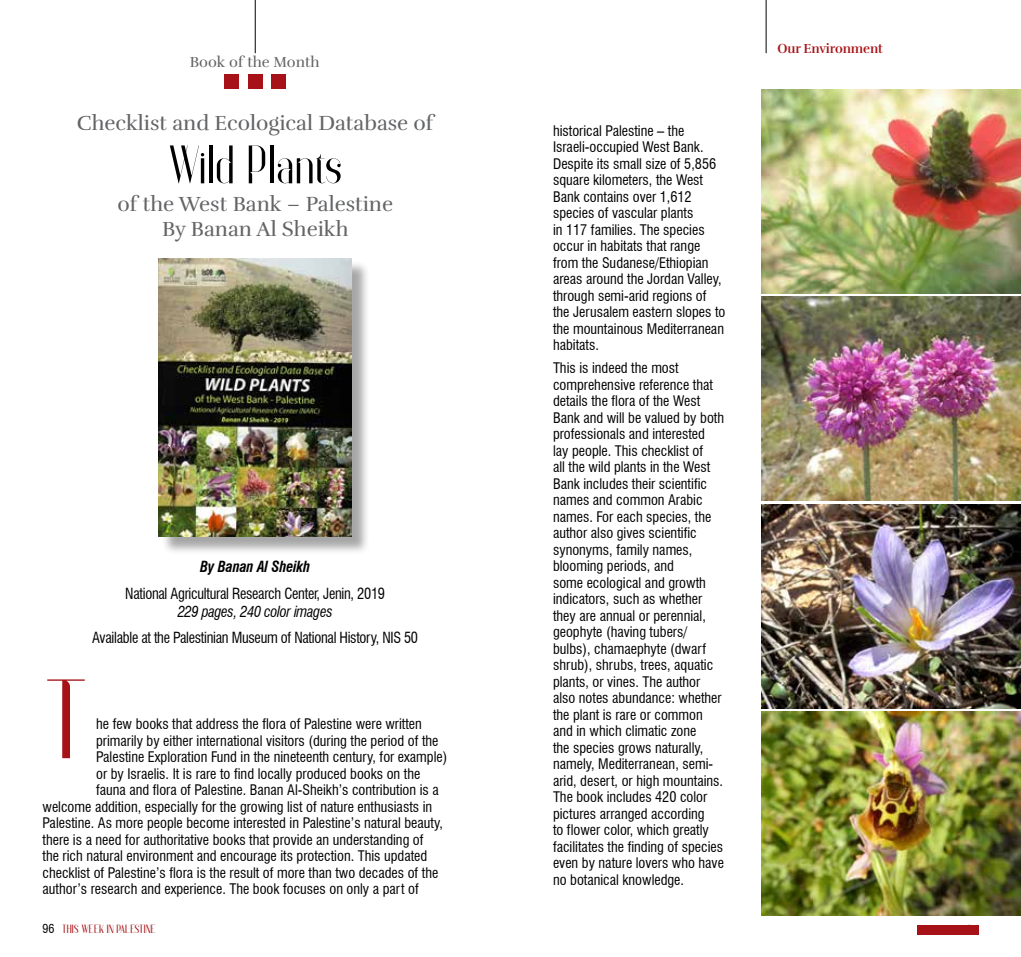
<style>
.page{position:relative;width:1021px;height:957px;background:#fff}
.page>*{position:absolute;margin:0;border:0;box-sizing:border-box;transform-origin:0 0}
.t1{font:112.5px "Anteric";color:#a61217}
.t2{font:300 54px "Anteric";color:#000}
.t3{font:21px/25.5px "Rufina";color:#636466;text-align:center}
.t4{font:condensed 15px "Swiss 721 BT";letter-spacing:-.02em;color:#000;scale:.96 1}
.t5{font:italic condensed 15px "Swiss 721 BT";letter-spacing:-.02em;color:#000;scale:.96 1}
.t6{font:italic 700 condensed 15px "Swiss 721 BT";letter-spacing:-.01em;color:#000;scale:.96 1}
.t7{font:15px "Rufina";color:#636466}
.t8{font:condensed 14.25px/16.5px "Swiss 721 BT";color:#000}
.t9{font:700 13.5px "Rufina";letter-spacing:-.01em;color:#a61217;scale:.96 1}
.t10{font:700 12px "Anteric";color:#a61217}
.s1{font-family:"Swiss 721 BT";font-weight:400;font-stretch:condensed;color:#000}
</style>
<div class="page">
<hr style="left:765px;top:0;width:1px;height:53px;background:#000">
<div style="left:161px;top:260px;width:209px;height:295px;background:#000;opacity:.35"></div>
<img style="left:159px;top:258px;width:192px;height:278px">
<div style="left:248px;top:74px;width:15px;height:15px;background:#a61217"></div>
<div style="left:224px;top:74px;width:15px;height:15px;background:#a61217"></div>
<div style="left:271px;top:74px;width:15px;height:15px;background:#a61217"></div>
<hr style="left:255px;top:0;width:1px;height:53px;background:#000">
<div style="left:916px;top:925px;width:62px;height:9px;background:#a61217"></div>
<img style="left:761px;top:89px;width:259px;height:204px">
<img style="left:761px;top:296px;width:259px;height:204px">
<img style="left:761px;top:505px;width:259px;height:204px">
<img style="left:761px;top:712px;width:259px;height:204px">
<p class="t7" style="left:190px;top:53px;width:131px">Book of the Month</p>
<h3 class="t3" style="left:77px;top:111px;width:358px">Checklist and Ecological Database of</h3>
<h2 class="t2" style="left:167px;top:139px;width:177px">Wild Plants</h2>
<h3 class="t3" style="left:117px;top:191px;width:277px">of the West Bank – Palestine<br>By Banan Al Sheikh</h3>
<p class="t6" style="left:200px;top:558px;width:116px">By Banan Al Sheikh</p>
<p class="t4" style="left:125px;top:584px;width:272px">National Agricultural Research Center, Jenin, 2019</p>
<p class="t5" style="left:178px;top:602px;width:163px">229 pages, 240 color images</p>
<p class="t4" style="left:92px;top:629px;width:341px">Available at the Palestinian Museum of National History, NIS 50</p>
<h1 class="t1" style="left:43px;top:679px;width:49px">T</h1>
<p class="t8" style="left:96px;top:715px;width:327px">he few books that address the flora of Palestine were written</p>
<p class="t8" style="left:96px;top:732px;width:344px">primarily by either international visitors (during the period of the</p>
<p class="t8" style="left:96px;top:748px;width:353px">Palestine Exploration Fund in the nineteenth century, for example)</p>
<p class="t8" style="left:96px;top:765px;width:326px">or by Israelis. It is rare to find locally produced books on the</p>
<p class="t8" style="left:96px;top:781px;width:344px">fauna and flora of Palestine. Banan Al-Sheikh’s contribution is a</p>
<p class="t8" style="left:43px;top:798px;width:391px">welcome addition, especially for the growing list of nature enthusiasts in</p>
<p class="t8" style="left:43px;top:814px;width:402px">Palestine. As more people become interested in Palestine’s natural beauty,</p>
<p class="t8" style="left:43px;top:831px;width:382px">there is a need for authoritative books that provide an understanding of</p>
<p class="t8" style="left:43px;top:847px;width:386px">the rich natural environment and encourage its protection. This updated</p>
<p class="t8" style="left:43px;top:864px;width:397px">checklist of Palestine’s flora is the result of more than two decades of the</p>
<p class="t8" style="left:43px;top:880px;width:378px">author’s research and experience. The book focuses on only a part of</p>
<p class="t10" style="left:43px;top:922px;width:115px"><span class="s1">96</span> THIS WEEK IN PALESTINE</p>
<p class="t8" style="left:553px;top:122px;width:174px">historical Palestine – the<br>Israeli-occupied West Bank.<br>Despite its small size of 5,856 square kilometers, the West<br>Bank contains over 1,612 species of vascular plants<br>in 117 families. The species occur in habitats that range from the Sudanese/Ethiopian areas around the Jordan Valley, through semi-arid regions of the Jerusalem eastern slopes to the mountainous Mediterranean habitats.</p>
<p class="t8" style="left:553px;top:359px;width:172px">This is indeed the most comprehensive reference that details the flora of the West<br>Bank and will be valued by both professionals and interested<br>lay people. This checklist of<br>all the wild plants in the West<br>Bank includes their scientific names and common Arabic names. For each species, the author also gives scientific synonyms, family names, blooming periods, and<br>some ecological and growth indicators, such as whether they are annual or perennial, geophyte (having tubers/ bulbs), chamaephyte (dwarf shrub), shrubs, trees, aquatic plants, or vines. The author also notes abundance: whether the plant is rare or common and in which climatic zone<br>the species grows naturally, namely, Mediterranean, semi&shy;arid, desert, or high mountains.<br>The book includes 420 color pictures arranged according<br>to flower color, which greatly facilitates the finding of species even by nature lovers who have no botanical knowledge.</p>
<p class="t9" style="left:777px;top:40px;width:111px">Our Environment</p>
</div>
